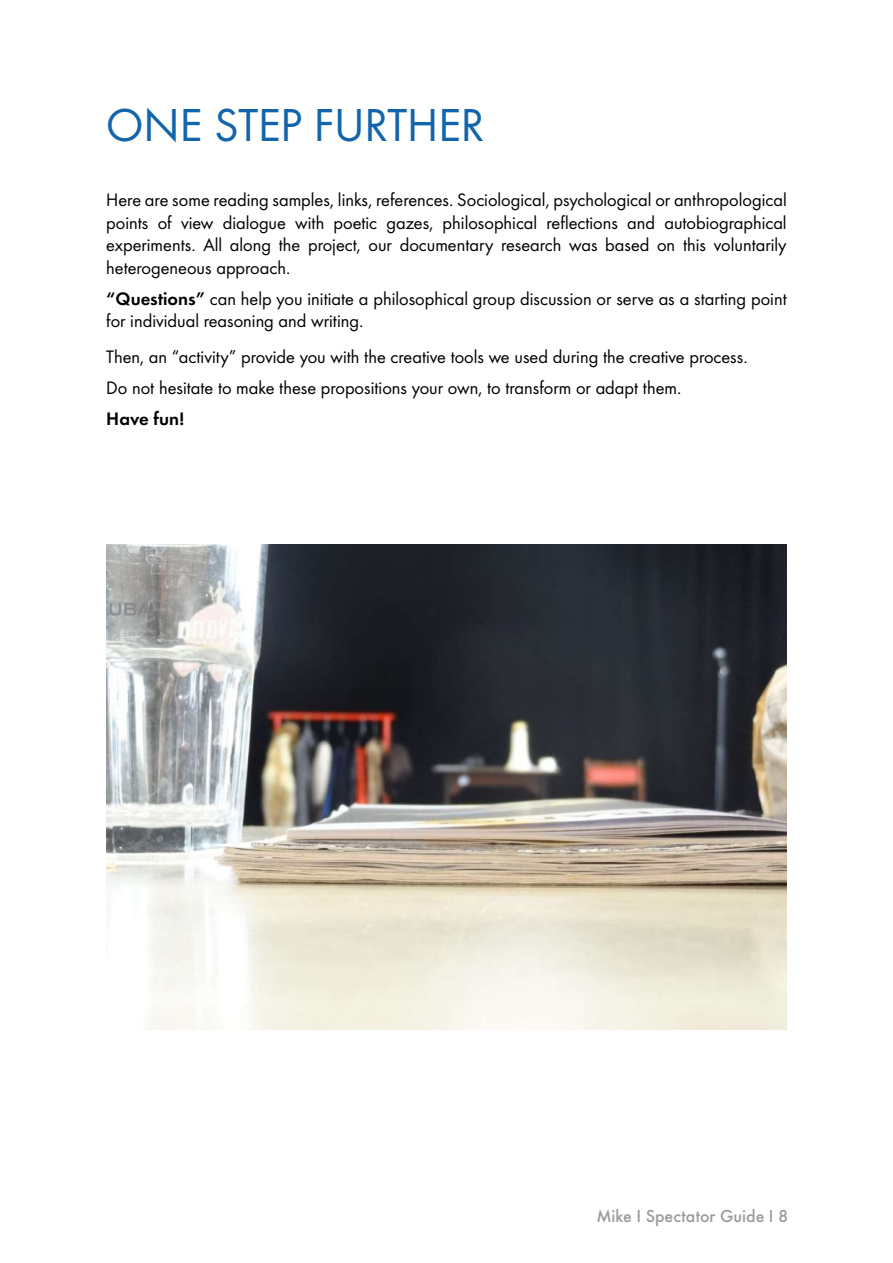
<style>
.page{position:relative;width:893px;height:1263px;background:#fff}
.page>*{position:absolute;margin:0;border:0;box-sizing:border-box;transform-origin:0 0}
.t1{font:48px "Futura Boo";color:#1265aa}
.t2{font:18.75px/22.5px "Futura Boo";color:#000}
.t3{font:18.75px "Futura Dem";color:#000}
.t4{font:500 18px "Futura";color:#9c9b9b}
.s1{font-family:"Futura Dem"}
</style>
<div class="page">
<img style="left:106px;top:544px;width:681px;height:485px">
<h1 class="t1" style="left:106px;top:93px;width:380px">ONE STEP FURTHER</h1>
<p class="t2" style="left:106px;top:188px;width:682px;text-align:justify">Here are some reading samples, links, references. Sociological, psychological or anthropological points of view dialogue with poetic gazes, philosophical reflections and autobiographical experiments. All along the project, our documentary research was based on this voluntarily heterogeneous approach.</p>
<p class="t2" style="left:106px;top:286px;width:682px"><span class="s1">“Questions”</span> can help you initiate a philosophical group discussion or serve as a starting point for individual reasoning and writing.</p>
<p class="t2" style="left:106px;top:340px;width:643px;line-height:31px">Then, an “activity” provide you with the creative tools we used during the creative process.<br>Do not hesitate to make these propositions your own, to transform or adapt them.</p>
<p class="t3" style="left:106px;top:405px;width:79px">Have fun!</p>
<p class="t4" style="left:596px;top:1203px;width:194px">Mike I Spectator Guide I 8</p>
</div>
